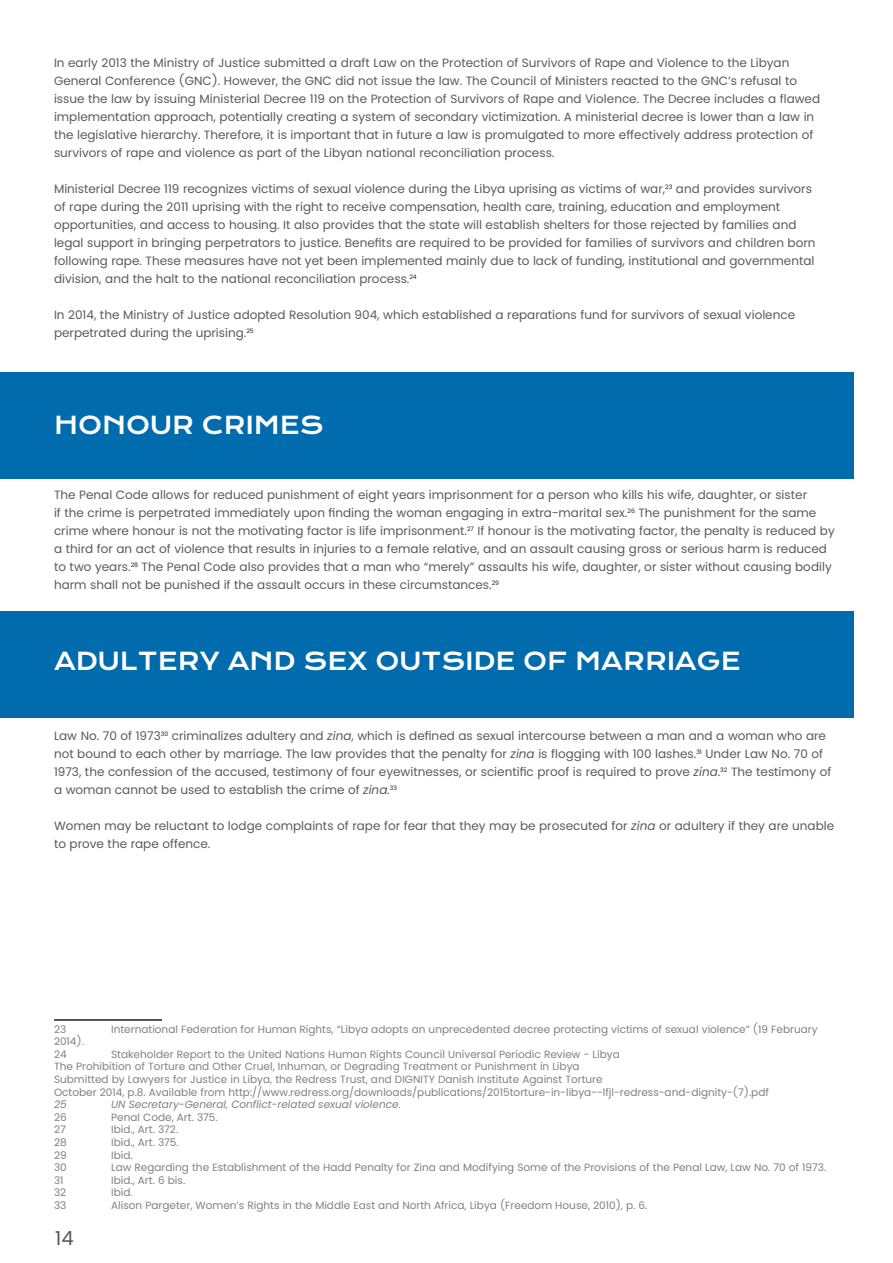
<style>
.page{position:relative;width:893px;height:1263px;background:#fff}
.page>*{position:absolute;margin:0;border:0;box-sizing:border-box;transform-origin:0 0}
.Heading_2{font:24px "Krona One";color:#fff}
.Heading_2_wrd_2{font:24px "Krona One";color:#fff}
.t1{font:19.5px "Poppins";color:#57585a}
.Normal_wrd_2{font:12px/18px "Poppins";color:#595959}
.t2{font:10.5px "Poppins";color:#808080}
.t3{font:italic 10.5px "Poppins";color:#808080}
.s1{font-style:italic}
</style>
<div class="page">
<div style="left:0;top:372px;width:854px;height:107px;background:#006bad"></div>
<hr style="left:54px;top:1019px;width:108px;height:2px;background:#231f20">
<div style="left:0;top:611px;width:854px;height:106px;background:#006bad"></div>
<p class="Normal_wrd_2" style="left:54px;top:53px;width:768px">In early 2013 the Ministry of Justice submitted a draft Law on the Protection of Survivors of Rape and Violence to the Libyan General Conference (GNC). However, the GNC did not issue the law. The Council of Ministers reacted to the GNC’s refusal to issue the law by issuing Ministerial Decree 119 on the Protection of Survivors of Rape and Violence. The Decree includes a flawed implementation approach, potentially creating a system of secondary victimization. A ministerial decree is lower than a law in the legislative hierarchy. Therefore, it is important that in future a law is promulgated to more effectively address protection of survivors of rape and violence as part of the Libyan national reconciliation process.</p>
<p class="Normal_wrd_2" style="left:54px;top:179px;width:763px">Ministerial Decree 119 recognizes victims of sexual violence during the Libya uprising as victims of war,<sup>23</sup> and provides survivors of rape during the 2011 uprising with the right to receive compensation, health care, training, education and employment opportunities, and access to housing. It also provides that the state will establish shelters for those rejected by families and legal support in bringing perpetrators to justice. Benefits are required to be provided for families of survivors and children born following rape. These measures have not yet been implemented mainly due to lack of funding, institutional and governmental division, and the halt to the national reconciliation process.<sup>24</sup></p>
<p class="Normal_wrd_2" style="left:54px;top:305px;width:743px">In 2014, the Ministry of Justice adopted Resolution 904, which established a reparations fund for survivors of sexual violence perpetrated during the uprising.<sup>25</sup></p>
<p class="Heading_2_wrd_2" style="left:54px;top:410px;width:271px">HONOUR CRIMES</p>
<p class="Normal_wrd_2" style="left:54px;top:485px;width:782px">The Penal Code allows for reduced punishment of eight years imprisonment for a person who kills his wife, daughter, or sister<br>if the crime is perpetrated immediately upon finding the woman engaging in extra-marital sex.<sup>26</sup> The punishment for the same crime where honour is not the motivating factor is life imprisonment.<sup>27</sup> If honour is the motivating factor, the penalty is reduced by a third for an act of violence that results in injuries to a female relative, and an assault causing gross or serious harm is reduced to two years.<sup>28</sup> The Penal Code also provides that a man who “merely” assaults his wife, daughter, or sister without causing bodily harm shall not be punished if the assault occurs in these circumstances.<sup>29</sup></p>
<p class="Heading_2" style="left:54px;top:646px;width:688px">ADULTERY AND SEX OUTSIDE OF MARRIAGE</p>
<p class="Normal_wrd_2" style="left:54px;top:727px;width:779px">Law No. 70 of 1973<sup>30</sup> criminalizes adultery and <span class="s1">zina</span>, which is defined as sexual intercourse between a man and a woman who are not bound to each other by marriage. The law provides that the penalty for <span class="s1">zina</span> is flogging with 100 lashes.<sup>31</sup> Under Law No. 70 of 1973, the confession of the accused, testimony of four eyewitnesses, or scientific proof is required to prove <span class="s1">zina</span>.<sup>32</sup> The testimony of a woman cannot be used to establish the crime of <span class="s1">zina.</span><sup>33</sup></p>
<p class="Normal_wrd_2" style="left:54px;top:817px;width:782px">Women may be reluctant to lodge complaints of rape for fear that they may be prosecuted for <span class="s1">zina</span> or adultery if they are unable to prove the rape offence.</p>
<p class="t2" style="left:54px;top:1023px;width:14px">23</p>
<p class="t2" style="left:111px;top:1023px;width:708px">International Federation for Human Rights, “Libya adopts an unprecedented decree protecting victims of sexual violence” (19 February</p>
<p class="t2" style="left:54px;top:1035px;width:31px">2014).</p>
<p class="t2" style="left:54px;top:1048px;width:14px">24</p>
<p class="t2" style="left:111px;top:1048px;width:510px">Stakeholder Report to the United Nations Human Rights Council Universal Periodic Review - Libya</p>
<p class="t2" style="left:54px;top:1060px;width:527px">The Prohibition of Torture and Other Cruel, Inhuman, or Degrading Treatment or Punishment in Libya</p>
<p class="t2" style="left:54px;top:1073px;width:550px">Submitted by Lawyers for Justice in Libya, the Redress Trust, and DIGNITY Danish Institute Against Torture</p>
<p class="t2" style="left:54px;top:1086px;width:716px">October 2014, p.8. Available from http://www.redress.org/downloads/publications/2015torture-in-libya--lfjl-redress-and-dignity-(7).pdf</p>
<p class="t3" style="left:54px;top:1098px;width:14px">25</p>
<p class="t3" style="left:111px;top:1098px;width:291px">UN Secretary-General, Conflict-related sexual violence.</p>
<p class="t2" style="left:54px;top:1111px;width:14px">26</p>
<p class="t2" style="left:111px;top:1111px;width:108px">Penal Code, Art. 375.</p>
<p class="t2" style="left:54px;top:1123px;width:13px">27</p>
<p class="t2" style="left:111px;top:1123px;width:69px">Ibid., Art. 372.</p>
<p class="t2" style="left:54px;top:1136px;width:14px">28</p>
<p class="t2" style="left:111px;top:1136px;width:69px">Ibid., Art. 375.</p>
<p class="t2" style="left:54px;top:1149px;width:14px">29</p>
<p class="t2" style="left:111px;top:1149px;width:23px">Ibid.</p>
<p class="t2" style="left:54px;top:1161px;width:14px">30</p>
<p class="t2" style="left:111px;top:1161px;width:717px">Law Regarding the Establishment of the Hadd Penalty for Zina and Modifying Some of the Provisions of the Penal Law, Law No. 70 of 1973.</p>
<p class="t2" style="left:54px;top:1174px;width:11px">31</p>
<p class="t2" style="left:111px;top:1174px;width:76px">Ibid., Art. 6 bis.</p>
<p class="t2" style="left:54px;top:1186px;width:14px">32</p>
<p class="t2" style="left:111px;top:1186px;width:23px">Ibid.</p>
<p class="t2" style="left:54px;top:1199px;width:14px">33</p>
<p class="t2" style="left:111px;top:1199px;width:538px">Alison Pargeter, Women’s Rights in the Middle East and North Africa, Libya (Freedom House, 2010), p. 6.</p>
<h2 class="t1" style="left:55px;top:1227px;width:20px">14</h2>
</div>
